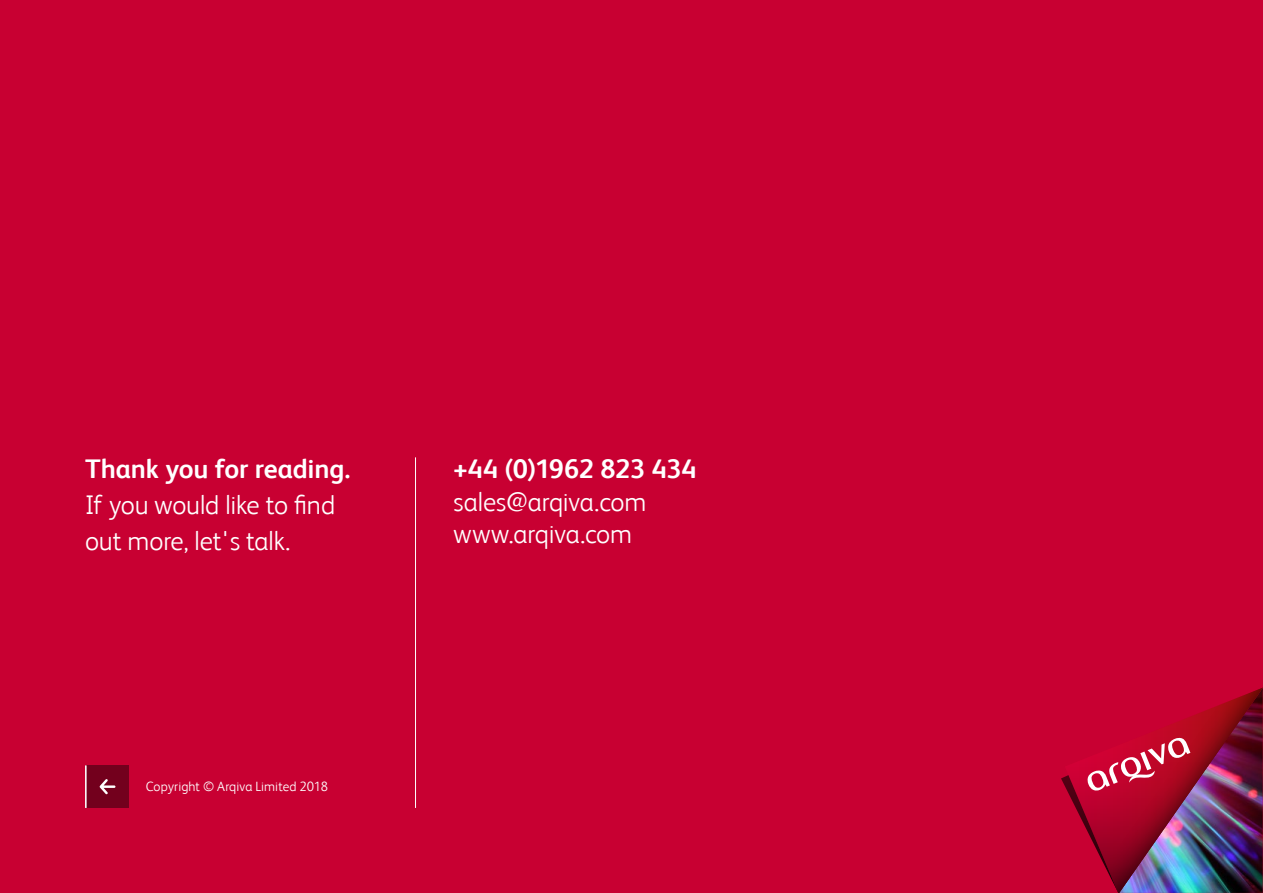
<style>
.page{position:relative;width:1263px;height:893px;background:#c80032}
.page>*{position:absolute;margin:0;border:0;box-sizing:border-box;transform-origin:0 0}
.t1{font:300 27px/36px "FS Albert";letter-spacing:-.005em;color:#fff}
.t2{font:700 27px "FS Albert";letter-spacing:-.005em;color:#fff}
.t3{font:300 13.5px "FS Albert";letter-spacing:.005em;color:#fff}
</style>
<div class="page">
<hr style="left:415px;top:457px;width:1px;height:351px;background:#fff">
<img style="left:1061px;top:688px;width:202px;height:205px">
<div style="left:86px;top:765px;width:43px;height:43px;background:#73001d"></div>
<hr style="left:85px;top:765px;width:2px;height:43px;background:#fff">
<svg style="left:100px;top:779px;width:15px;height:15px"></svg>
<p class="t2" style="left:85px;top:453px;width:267px">Thank you for reading.</p>
<p class="t1" style="left:85px;top:487px;width:252px">If you would like to find out more, let's talk.</p>
<p class="t3" style="left:146px;top:779px;width:184px">Copyright © Arqiva Limited 2018</p>
<p class="t2" style="left:454px;top:453px;width:244px">+44 (0)1962 823 434</p>
<p class="t1" style="left:454px;top:485px;width:194px;line-height:32.4px">sales@arqiva.com www.arqiva.com</p>
</div>
